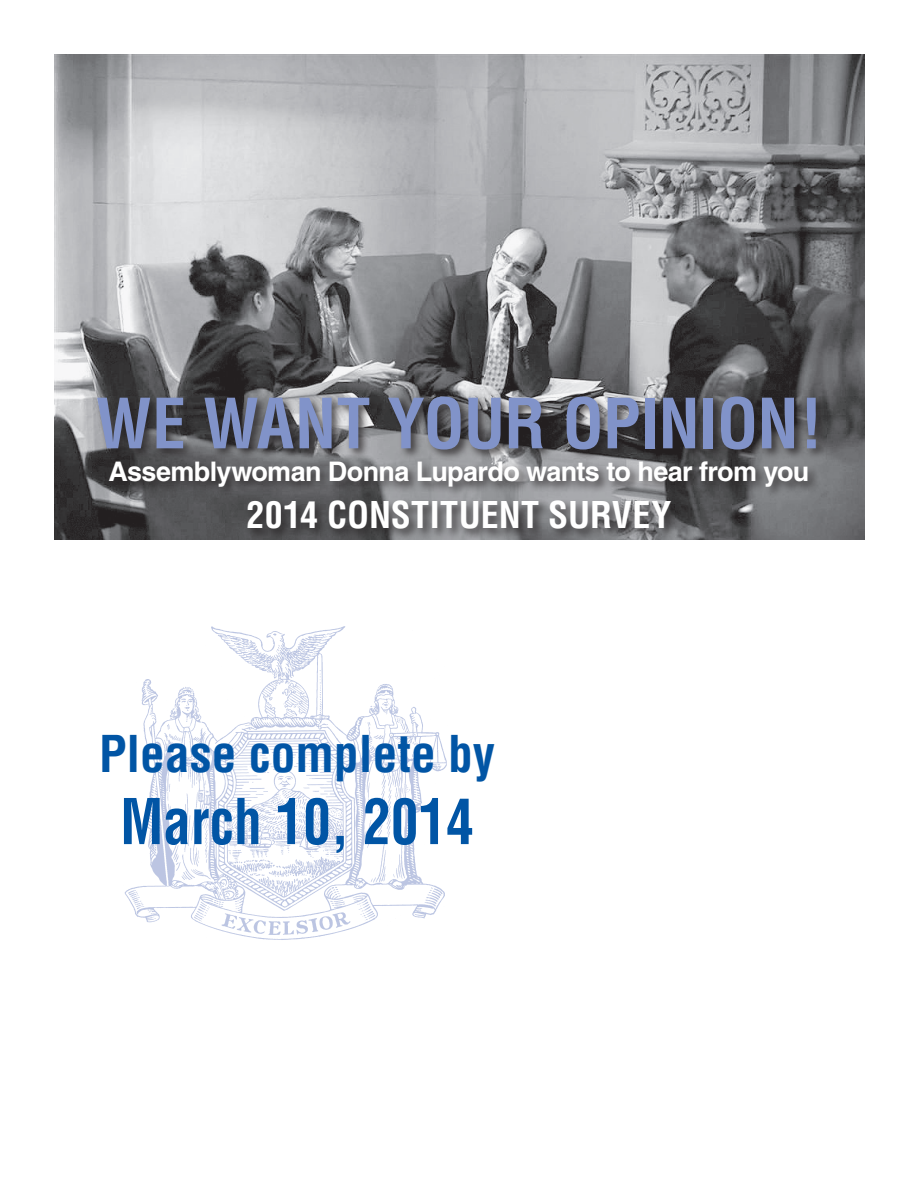
<style>
.page{position:relative;width:918px;height:1188px;background:#fff}
.page>*{position:absolute;margin:0;border:0;box-sizing:border-box;transform-origin:0 0}
.t1{font:700 condensed 67.5px "Helvetica";letter-spacing:-.01em;color:#8193c9}
.t2{font:700 condensed 61.5px "Helvetica";color:#0155a5;scale:.9 1}
.t3{font:700 condensed 49.5px "Helvetica";color:#0155a5}
.t4{font:700 condensed 36px "Helvetica";letter-spacing:.005em;color:#fff}
.t5{font:700 27px "Helvetica";letter-spacing:-.025em;color:#fff}
</style>
<div class="page">
<img style="left:124px;top:626px;width:323px;height:314px">
<img style="left:54px;top:54px;width:810px;height:486px">
<div style="left:95px;top:394px;width:733px;height:147px;background:#231f20;opacity:.75"></div>
<p class="t1" style="left:96px;top:381px;width:729px">WE WANT YOUR OPINION!</p>
<p class="t5" style="left:109px;top:455px;width:702px">Assemblywoman Donna Lupardo wants to hear from you</p>
<p class="t4" style="left:246px;top:492px;width:427px">2014 CONSTITUENT SURVEY</p>
<p class="t3" style="left:99px;top:723px;width:398px">Please complete by</p>
<p class="t2" style="left:120px;top:783px;width:394px">March 10, 2014</p>
</div>
